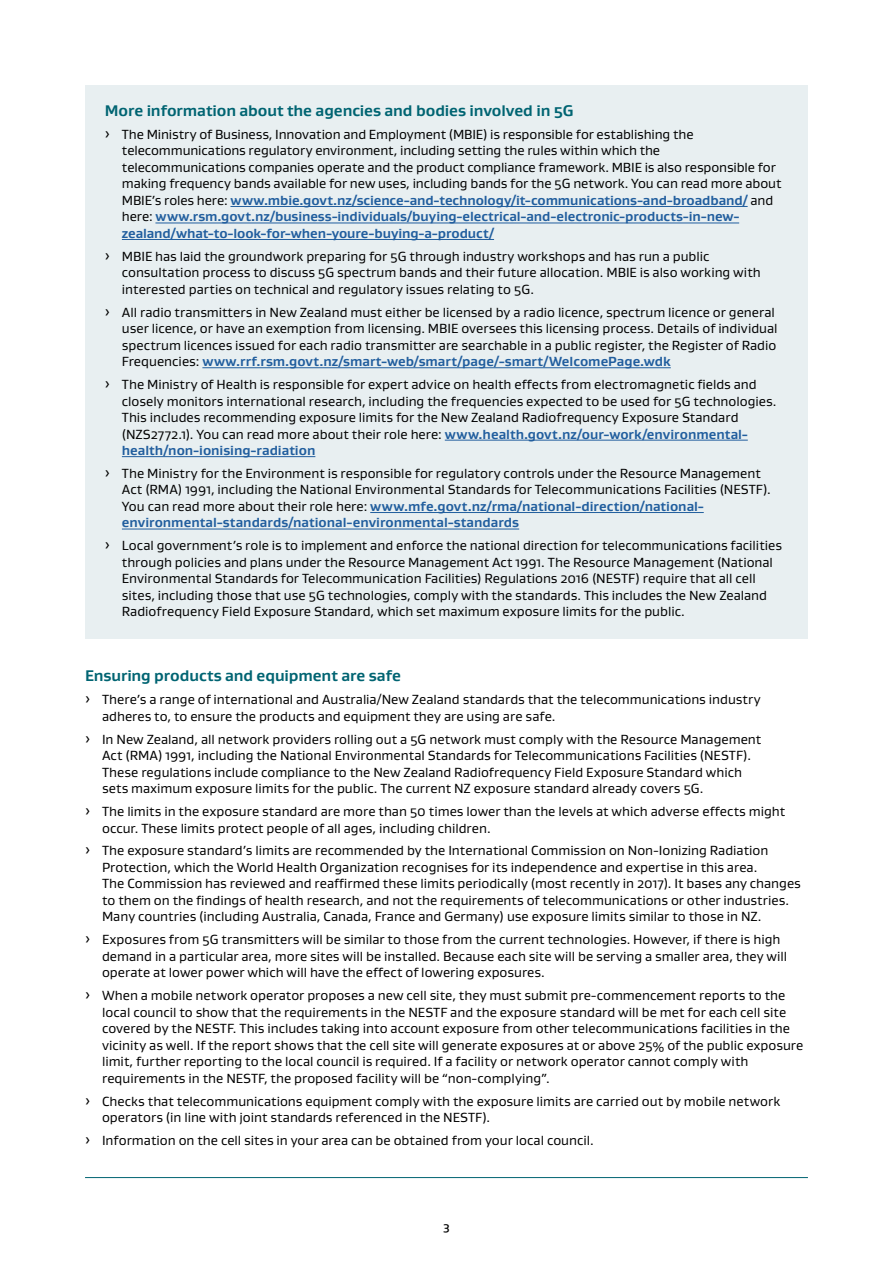
<style>
.page{position:relative;width:893px;height:1263px;background:#fff}
.page>*{position:absolute;margin:0;border:0;box-sizing:border-box;transform-origin:0 0}
.t1{font:700 15.75px "Gustan";letter-spacing:-.005em;color:#006472}
.t2{font:13.5px/16.5px "Gustan";color:#000}
.t3{font:500 12px "Gustan";color:#000}
.s1{font-weight:700;color:#215e9e}
</style>
<div class="page">
<div style="left:85px;top:85px;width:723px;height:554px;background:#e8eff1"></div>
<hr style="left:85px;top:1177px;width:723px;height:1px;background:#006472">
<hr style="left:230px;top:206px;width:518px;height:1px;background:#215e9e">
<hr style="left:155px;top:223px;width:584px;height:1px;background:#215e9e">
<hr style="left:122px;top:239px;width:372px;height:1px;background:#215e9e">
<hr style="left:202px;top:367px;width:469px;height:1px;background:#215e9e">
<hr style="left:445px;top:440px;width:303px;height:1px;background:#215e9e">
<hr style="left:122px;top:456px;width:193px;height:1px;background:#215e9e">
<hr style="left:370px;top:512px;width:334px;height:1px;background:#215e9e">
<hr style="left:122px;top:529px;width:397px;height:1px;background:#215e9e">
<p class="t1" style="left:105px;top:100px;width:470px">More information about the agencies and bodies involved in 5G</p>
<p class="t2" style="left:122px;top:126px;width:661px">The Ministry of Business, Innovation and Employment (MBIE) is responsible for establishing the telecommunications regulatory environment, including setting the rules within which the telecommunications companies operate and the product compliance framework. MBIE is also responsible for making frequency bands available for new uses, including bands for the 5G network. You can read more about MBIE’s roles here: <span class="s1">www.mbie.govt.nz/science-and-technology/it-communications-and-broadband/</span> and here: <span class="s1">www.rsm.govt.nz/business-individuals/buying-electrical-and-electronic-products-in-new&shy;zealand/what-to-look-for-when-youre-buying-a-product/</span></p>
<p class="t2" style="left:122px;top:247px;width:640px">MBIE has laid the groundwork preparing for 5G through industry workshops and has run a public consultation process to discuss 5G spectrum bands and their future allocation. MBIE is also working with interested parties on technical and regulatory issues relating to 5G.</p>
<p class="t2" style="left:122px;top:303px;width:657px">All radio transmitters in New Zealand must either be licensed by a radio licence, spectrum licence or general user licence, or have an exemption from licensing. MBIE oversees this licensing process. Details of individual spectrum licences issued for each radio transmitter are searchable in a public register, the Register of Radio Frequencies: <span class="s1">www.rrf.rsm.govt.nz/smart-web/smart/page/-smart/WelcomePage.wdk</span></p>
<p class="t2" style="left:122px;top:376px;width:656px">The Ministry of Health is responsible for expert advice on health effects from electromagnetic fields and closely monitors international research, including the frequencies expected to be used for 5G technologies.<br>This includes recommending exposure limits for the New Zealand Radiofrequency Exposure Standard (NZS2772.1). You can read more about their role here: <span class="s1">www.health.govt.nz/our-work/environmental&shy;health/non-ionising-radiation</span></p>
<p class="t2" style="left:122px;top:465px;width:650px">The Ministry for the Environment is responsible for regulatory controls under the Resource Management Act (RMA) 1991, including the National Environmental Standards for Telecommunications Facilities (NESTF).<br>You can read more about their role here: <span class="s1">www.mfe.govt.nz/rma/national-direction/national&shy;environmental-standards/national-environmental-standards</span></p>
<p class="t2" style="left:122px;top:537px;width:662px">Local government’s role is to implement and enforce the national direction for telecommunications facilities through policies and plans under the Resource Management Act 1991. The Resource Management (National Environmental Standards for Telecommunication Facilities) Regulations 2016 (NESTF) require that all cell sites, including those that use 5G technologies, comply with the standards. This includes the New Zealand Radiofrequency Field Exposure Standard, which set maximum exposure limits for the public.</p>
<p class="t1" style="left:85px;top:666px;width:318px">Ensuring products and equipment are safe</p>
<p class="t2" style="left:102px;top:691px;width:660px">There’s a range of international and Australia/New Zealand standards that the telecommunications industry adheres to, to ensure the products and equipment they are using are safe.</p>
<p class="t2" style="left:102px;top:730px;width:661px">In New Zealand, all network providers rolling out a 5G network must comply with the Resource Management Act (RMA) 1991, including the National Environmental Standards for Telecommunications Facilities (NESTF).<br>These regulations include compliance to the New Zealand Radiofrequency Field Exposure Standard which sets maximum exposure limits for the public. The current NZ exposure standard already covers 5G.</p>
<p class="t2" style="left:102px;top:803px;width:685px">The limits in the exposure standard are more than 50 times lower than the levels at which adverse effects might occur. These limits protect people of all ages, including children.</p>
<p class="t2" style="left:102px;top:842px;width:700px">The exposure standard’s limits are recommended by the International Commission on Non-Ionizing Radiation Protection, which the World Health Organization recognises for its independence and expertise in this area.<br>The Commission has reviewed and reaffirmed these limits periodically (most recently in 2017). It bases any changes to them on the findings of health research, and not the requirements of telecommunications or other industries.<br>Many countries (including Australia, Canada, France and Germany) use exposure limits similar to those in NZ.</p>
<p class="t2" style="left:102px;top:931px;width:687px">Exposures from 5G transmitters will be similar to those from the current technologies. However, if there is high demand in a particular area, more sites will be installed. Because each site will be serving a smaller area, they will operate at lower power which will have the effect of lowering exposures.</p>
<p class="t2" style="left:102px;top:987px;width:703px">When a mobile network operator proposes a new cell site, they must submit pre-commencement reports to the local council to show that the requirements in the NESTF and the exposure standard will be met for each cell site covered by the NESTF. This includes taking into account exposure from other telecommunications facilities in the vicinity as well. If the report shows that the cell site will generate exposures at or above 25% of the public exposure limit, further reporting to the local council is required. If a facility or network operator cannot comply with requirements in the NESTF, the proposed facility will be “non-complying”.</p>
<p class="t2" style="left:102px;top:1092px;width:680px">Checks that telecommunications equipment comply with the exposure limits are carried out by mobile network operators (in line with joint standards referenced in the NESTF).</p>
<p class="t2" style="left:102px;top:1132px;width:493px">Information on the cell sites in your area can be obtained from your local council.</p>
<p class="t3" style="left:443px;top:1219px;width:8px">3</p>
</div>
